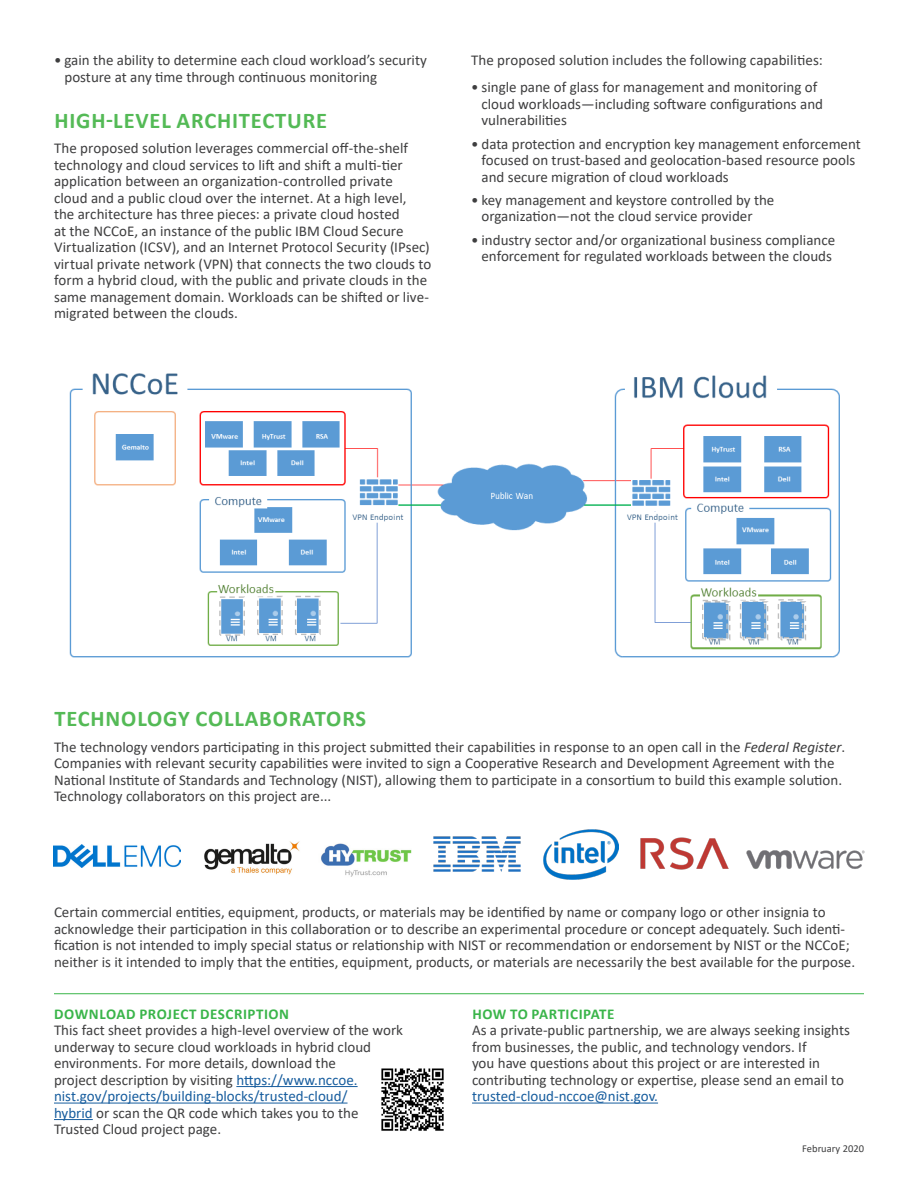
<style>
.page{position:relative;width:918px;height:1188px;background:#fff}
.page>*{position:absolute;margin:0;border:0;box-sizing:border-box;transform-origin:0 0}
.Section_Title__Bigge{font:700 22.5px "Calibri";letter-spacing:.035em;color:#54ba56}
.Paragraph{font:15px/16.5px "Calibri";color:#3e3e3f}
.footer_normal{font:15px/16.5px "Calibri";color:#3e3e3f}
.Footer_Heads{font:700 15px "Calibri";letter-spacing:.035em;color:#3ab54a}
.Date{font:10.5px "Calibri";color:#3e3e3f}
.s1{font-style:italic}
.s2{color:#175d9e}
</style>
<div class="page">
<hr style="left:54px;top:993px;width:810px;height:1px;background:#3ab54a">
<hr style="left:472px;top:1103px;width:186px;height:1px;background:#175d9e">
<hr style="left:236px;top:1086px;width:122px;height:1px;background:#175d9e">
<hr style="left:54px;top:1103px;width:294px;height:1px;background:#175d9e">
<hr style="left:54px;top:1119px;width:39px;height:1px;background:#175d9e">
<img style="left:381px;top:1068px;width:63px;height:63px">
<img style="left:640px;top:838px;width:89px;height:31px">
<img style="left:543px;top:830px;width:75px;height:49px">
<img style="left:54px;top:845px;width:126px;height:22px">
<img style="left:321px;top:843px;width:91px;height:34px">
<img style="left:746px;top:850px;width:119px;height:19px">
<img style="left:204px;top:841px;width:96px;height:34px">
<img style="left:433px;top:836px;width:88px;height:36px">
<img style="left:69px;top:373px;width:771px;height:285px">
<p class="Paragraph" style="left:64px;top:52px;width:364px;text-indent:-10px">• gain the ability to determine each cloud workload’s security posture at any time through continuous monitoring</p>
<p class="Section_Title__Bigge" style="left:54px;top:104px;width:274px">HIGH-LEVEL ARCHITECTURE</p>
<p class="Paragraph" style="left:54px;top:139px;width:379px">The proposed solution leverages commercial off-the-shelf technology and cloud services to lift and shift a multi-tier application between an organization-controlled private<br>cloud and a public cloud over the internet. At a high level,<br>the architecture has three pieces: a private cloud hosted<br>at the NCCoE, an instance of the public IBM Cloud Secure Virtualization (ICSV), and an Internet Protocol Security (IPsec) virtual private network (VPN) that connects the two clouds to form a hybrid cloud, with the public and private clouds in the same management domain. Workloads can be shifted or live&shy;migrated between the clouds.</p>
<p class="Paragraph" style="left:471px;top:52px;width:353px">The proposed solution includes the following capabilities:</p>
<p class="Paragraph" style="left:482px;top:79px;width:343px;text-indent:-10px">• single pane of glass for management and monitoring of cloud workloads—including software configurations and vulnerabilities</p>
<p class="Paragraph" style="left:482px;top:135px;width:381px;text-indent:-10px">• data protection and encryption key management enforcement focused on trust-based and geolocation-based resource pools and secure migration of cloud workloads</p>
<p class="Paragraph" style="left:482px;top:191px;width:294px;text-indent:-10px">• key management and keystore controlled by the organization—not the cloud service provider</p>
<p class="Paragraph" style="left:471px;top:231px;width:366px;text-align:center">• industry sector and/or organizational business compliance enforcement for regulated workloads between the clouds</p>
<p class="Section_Title__Bigge" style="left:54px;top:703px;width:313px">TECHNOLOGY COLLABORATORS</p>
<p class="Paragraph" style="left:54px;top:738px;width:793px">The technology vendors participating in this project submitted their capabilities in response to an open call in the <span class="s1">Federal Register</span>.<br>Companies with relevant security capabilities were invited to sign a Cooperative Research and Development Agreement with the National Institute of Standards and Technology (NIST), allowing them to participate in a consortium to build this example solution.<br>Technology collaborators on this project are...</p>
<p class="Paragraph" style="left:54px;top:904px;width:803px">Certain commercial entities, equipment, products, or materials may be identified by name or company logo or other insignia to acknowledge their participation in this collaboration or to describe an experimental procedure or concept adequately. Such identi&shy;fication is not intended to imply special status or relationship with NIST or recommendation or endorsement by NIST or the NCCoE; neither is it intended to imply that the entities, equipment, products, or materials are necessarily the best available for the purpose.</p>
<p class="Footer_Heads" style="left:54px;top:1003px;width:236px">DOWNLOAD PROJECT DESCRIPTION</p>
<p class="footer_normal" style="left:54px;top:1022px;width:351px">This fact sheet provides a high-level overview of the work underway to secure cloud workloads in hybrid cloud environments. For more details, download the<br>project description by visiting <span class="s2">https://www.nccoe. nist.gov/projects/building-blocks/trusted-cloud/<br>hybrid</span> or scan the QR code which takes you to the Trusted Cloud project page.</p>
<p class="Footer_Heads" style="left:472px;top:1003px;width:144px">HOW TO PARTICIPATE</p>
<p class="footer_normal" style="left:472px;top:1022px;width:379px">As a private-public partnership, we are always seeking insights from businesses, the public, and technology vendors. If<br>you have questions about this project or are interested in contributing technology or expertise, please send an email to <span class="s2">trusted-cloud-nccoe@nist.gov.</span></p>
<p class="Date" style="left:802px;top:1141px;width:63px">February 2020</p>
</div>
